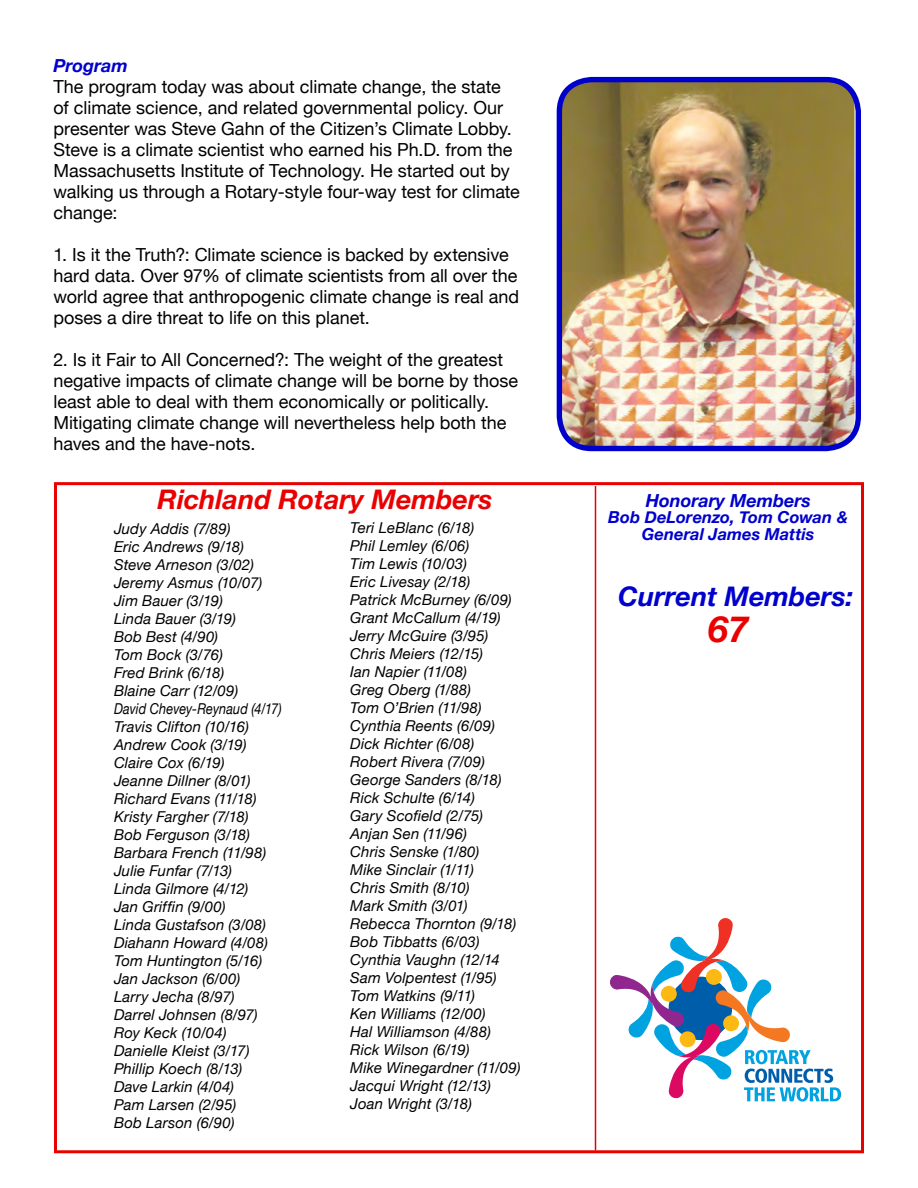
<style>
.page{position:relative;width:918px;height:1188px;background:#fff}
.page>*{position:absolute;margin:0;border:0;box-sizing:border-box;transform-origin:0 0}
.t1{font:italic 700 36px "Helvetica Neue";color:#ea0000}
.t2{font:italic 700 27px "Helvetica Neue";color:#ea0000}
.t3{font:italic 700 27px "Helvetica Neue";color:#0000cd}
.t4{font:18px/21px "Helvetica Neue";color:#000}
.t5{font:italic 700 18px "Helvetica Neue";color:#0000cd}
.t6{font:italic 700 16.5px/16.5px "Helvetica Neue";color:#0000cd;text-align:center}
.t7{font:italic 15px/18px "Helvetica Neue";letter-spacing:.01em;color:#000}
</style>
<div class="page">
<div style="left:54px;top:482px;width:810px;height:671px;border:3px solid #ea0000"></div>
<hr style="left:595px;top:486px;width:1px;height:664px;background:#ea0000">
<svg style="left:610px;top:918px;width:231px;height:184px"></svg>
<img style="left:559px;top:80px;width:295px;height:369px">
<div style="left:557px;top:77px;width:304px;height:374px;border:5px solid #0000cd;border-radius:32px"></div>
<p class="t5" style="left:53px;top:54px;width:76px">Program</p>
<p class="t4" style="left:53px;top:75px;width:468px">The program today was about climate change, the state of climate science, and related governmental policy. Our presenter was Steve Gahn of the Citizen’s Climate Lobby.<br>Steve is a climate scientist who earned his Ph.D. from the Massachusetts Institute of Technology. He started out by walking us through a Rotary-style four-way test for climate change:</p>
<p class="t4" style="left:53px;top:243px;width:467px">1. Is it the Truth?: Climate science is backed by extensive hard data. Over 97% of climate scientists from all over the world agree that anthropogenic climate change is real and poses a dire threat to life on this planet.</p>
<p class="t4" style="left:53px;top:348px;width:466px">2. Is it Fair to All Concerned?: The weight of the greatest negative impacts of climate change will be borne by those least able to deal with them economically or politically.<br>Mitigating climate change will nevertheless help both the haves and the have-nots.</p>
<h2 class="t2" style="left:158px;top:483px;width:336px">Richland Rotary Members</h2>
<p class="t7" style="left:114px;top:520px;width:169px">Judy Addis (7/89)<br>Eric Andrews (9/18)<br>Steve Arneson (3/02)<br>Jeremy Asmus (10/07)<br>Jim Bauer (3/19)<br>Linda Bauer (3/19)<br>Bob Best (4/90)<br>Tom Bock (3/76)<br>Fred Brink (6/18)<br>Blaine Carr (12/09)<br>David Chevey-Reynaud (4/17)<br>Travis Clifton (10/16)<br>Andrew Cook (3/19)<br>Claire Cox (6/19)<br>Jeanne Dillner (8/01)<br>Richard Evans (11/18)<br>Kristy Fargher (7/18)<br>Bob Ferguson (3/18)<br>Barbara French (11/98)<br>Julie Funfar (7/13)<br>Linda Gilmore (4/12)<br>Jan Griffin (9/00)<br>Linda Gustafson (3/08)<br>Diahann Howard (4/08)<br>Tom Huntington (5/16)<br>Jan Jackson (6/00)<br>Larry Jecha (8/97)<br>Darrel Johnsen (8/97)<br>Roy Keck (10/04)<br>Danielle Kleist (3/17)<br>Phillip Koech (8/13)<br>Dave Larkin (4/04)<br>Pam Larsen (2/95)<br>Bob Larson (6/90)</p>
<p class="t7" style="left:350px;top:519px;width:172px">Teri LeBlanc (6/18)<br>Phil Lemley (6/06)<br>Tim Lewis (10/03)<br>Eric Livesay (2/18)<br>Patrick McBurney (6/09)<br>Grant McCallum (4/19)<br>Jerry McGuire (3/95)<br>Chris Meiers (12/15)<br>Ian Napier (11/08)<br>Greg Oberg (1/88)<br>Tom O’Brien (11/98)<br>Cynthia Reents (6/09)<br>Dick Richter (6/08)<br>Robert Rivera (7/09)<br>George Sanders (8/18)<br>Rick Schulte (6/14)<br>Gary Scofield (2/75)<br>Anjan Sen (11/96)<br>Chris Senske (1/80)<br>Mike Sinclair (1/11)<br>Chris Smith (8/10)<br>Mark Smith (3/01)<br>Rebecca Thornton (9/18)<br>Bob Tibbatts (6/03)<br>Cynthia Vaughn (12/14<br>Sam Volpentest (1/95)<br>Tom Watkins (9/11)<br>Ken Williams (12/00)<br>Hal Williamson (4/88)<br>Rick Wilson (6/19)<br>Mike Winegardner (11/09)<br>Jacqui Wright (12/13)<br>Joan Wright (3/18)</p>
<p class="t5" style="left:646px;top:489px;width:167px">Honorary Members</p>
<p class="t6" style="left:608px;top:509px;width:241px">Bob DeLorenzo, Tom Cowan &amp;<br>General James Mattis</p>
<h2 class="t3" style="left:618px;top:579px;width:237px">Current Members:</h2>
<h1 class="t1" style="left:708px;top:607px;width:42px">67</h1>
</div>
